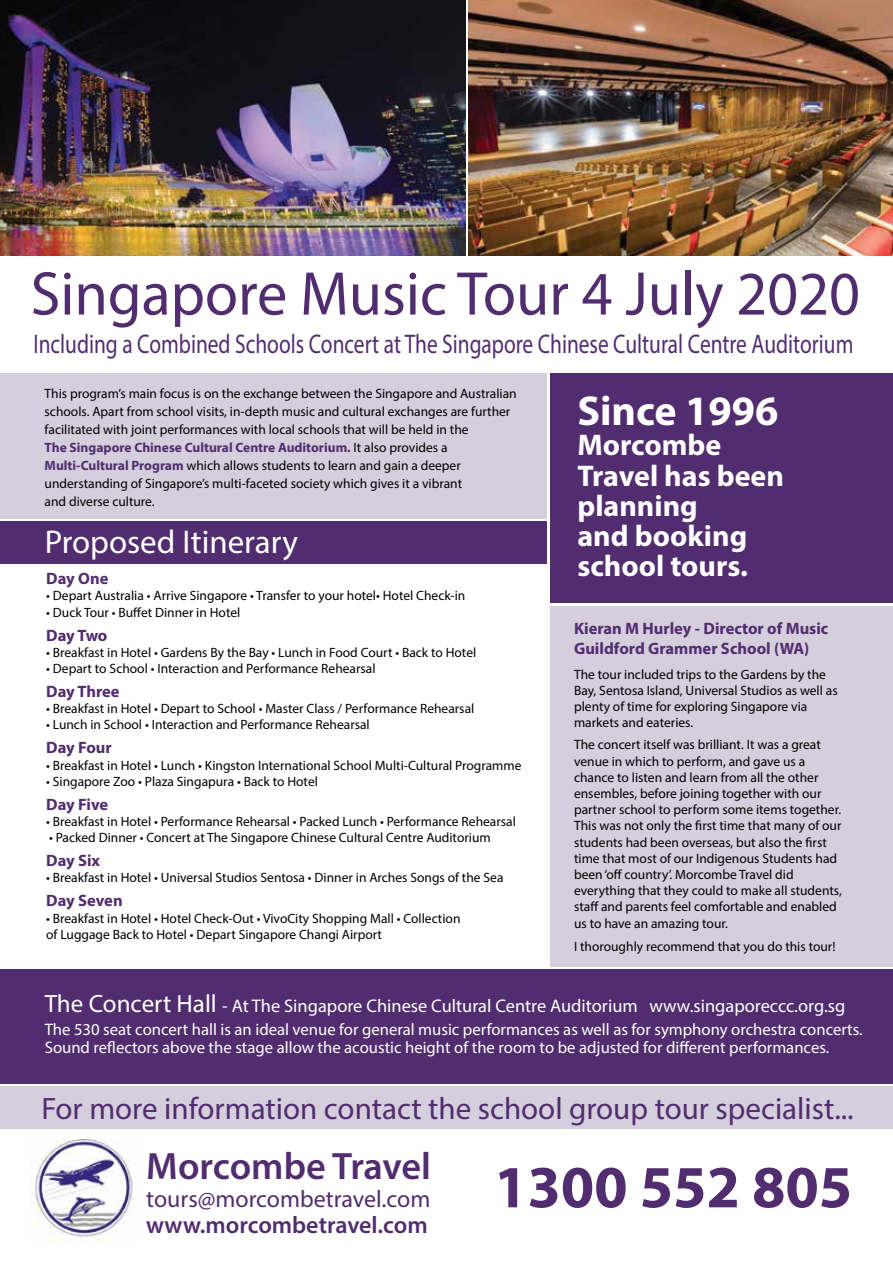
<style>
.page{position:relative;width:893px;height:1263px;background:#fff}
.page>*{position:absolute;margin:0;border:0;box-sizing:border-box;transform-origin:0 0}
.t1{font:62.25px "Myriad Pro";color:#512d6f}
.t2{font:700 60.15px "Myriad Pro";color:#512d6f}
.t3{font:700 42px "Myriad Pro";color:#fff}
.t4{font:600 38.25px "Myriad Pro";letter-spacing:-.005em;color:#512d6f}
.t5{font:33px "Myriad Pro";color:#fff}
.t6{font:31.05px "Myriad Pro";color:#512d6f}
.t7{font:700 30px/30.2px "Myriad Pro";color:#fff}
.t8{font:27px "Myriad Pro";color:#512d6f;scale:.79 1}
.t9{font:24px "Myriad Pro";color:#512d6f}
.t10{font:600 24px "Myriad Pro";color:#512d6f}
.t11{font:18.3px "Myriad Pro";color:#fff}
.t12{font:16.65px/18.3px "Myriad Pro";color:#fff}
.t13{font:700 16.5px/19.8px "Myriad Pro";color:#512d6f}
.t14{font:13.5px/16.2px "Myriad Pro";color:#000}
.s1{font-weight:700;color:#512d6f}
.s2{font-size:25.05px}
</style>
<div class="page">
<div style="left:550px;top:373px;width:343px;height:229px;background:#512d6f"></div>
<div style="left:550px;top:606px;width:343px;height:360px;background:#d4cedd"></div>
<div style="left:0;top:969px;width:893px;height:114px;background:#512d6f"></div>
<div style="left:0;top:521px;width:547px;height:43px;background:#512d6f"></div>
<div style="left:0;top:373px;width:547px;height:145px;background:#d4cedd"></div>
<div style="left:0;top:1086px;width:893px;height:42px;background:#d4cedd"></div>
<img style="left:469px;top:0;width:424px;height:255px">
<img style="left:0;top:0;width:466px;height:255px">
<img style="left:30px;top:1140px;width:103px;height:102px">
<h1 class="t1" style="left:31px;top:255px;width:831px">Singapore Music Tour 4 July 2020</h1>
<h3 class="t8" style="left:33px;top:328px;width:1039px">Including a Combined Schools Concert at The Singapore Chinese Cultural Centre Auditorium</h3>
<h3 class="t3" style="left:577px;top:384px;width:202px">Since 1996</h3>
<h3 class="t7" style="left:577px;top:429px;width:208px">Morcombe<br>Travel has been planning<br>and booking school tours.</h3>
<p class="t14" style="left:45px;top:384px;width:474px;line-height:18px">This program’s main focus is on the exchange between the Singapore and Australian schools. Apart from school visits, in-depth music and cultural exchanges are further facilitated with joint performances with local schools that will be held in the<br><span class="s1">The Singapore Chinese Cultural Centre Auditorium.</span> It also provides a <span class="s1">Multi-Cultural Program</span> which allows students to learn and gain a deeper understanding of Singapore’s multi-faceted society which gives it a vibrant<br>and diverse culture.</p>
<h3 class="t5" style="left:45px;top:521px;width:255px">Proposed Itinerary</h3>
<p class="t13" style="left:46px;top:568px;width:64px">Day One</p>
<p class="t14" style="left:46px;top:587px;width:421px">• Depart Australia • Arrive Singapore • Transfer to your hotel• Hotel Check-in</p>
<p class="t14" style="left:46px;top:604px;width:196px">• Duck Tour • Buffet Dinner in Hotel</p>
<p class="t13" style="left:46px;top:624px;width:63px">Day Two</p>
<p class="t14" style="left:46px;top:644px;width:432px">• Breakfast in Hotel • Gardens By the Bay • Lunch in Food Court • Back to Hotel</p>
<p class="t14" style="left:46px;top:660px;width:331px">• Depart to School • Interaction and Performance Rehearsal</p>
<p class="t13" style="left:46px;top:681px;width:75px">Day Three</p>
<p class="t14" style="left:46px;top:700px;width:430px">• Breakfast in Hotel • Depart to School • Master Class / Performance Rehearsal</p>
<p class="t14" style="left:46px;top:716px;width:325px">• Lunch in School • Interaction and Performance Rehearsal</p>
<p class="t13" style="left:46px;top:737px;width:67px">Day Four</p>
<p class="t14" style="left:46px;top:757px;width:477px">• Breakfast in Hotel • Lunch • Kingston International School Multi-Cultural Programme</p>
<p class="t14" style="left:46px;top:773px;width:273px">• Singapore Zoo • Plaza Singapura • Back to Hotel</p>
<p class="t13" style="left:46px;top:794px;width:64px">Day Five</p>
<p class="t14" style="left:46px;top:813px;width:471px">• Breakfast in Hotel • Performance Rehearsal • Packed Lunch • Performance Rehearsal</p>
<p class="t14" style="left:49px;top:829px;width:443px">• Packed Dinner • Concert at The Singapore Chinese Cultural Centre Auditorium</p>
<p class="t13" style="left:46px;top:850px;width:55px">Day Six</p>
<p class="t14" style="left:46px;top:869px;width:459px">• Breakfast in Hotel • Universal Studios Sentosa • Dinner in Arches Songs of the Sea</p>
<p class="t13" style="left:46px;top:890px;width:78px">Day Seven</p>
<p class="t14" style="left:46px;top:910px;width:416px">• Breakfast in Hotel • Hotel Check-Out • VivoCity Shopping Mall • Collection of Luggage Back to Hotel • Depart Singapore Changi Airport</p>
<p class="t13" style="left:574px;top:618px;width:256px">Kieran M Hurley - Director of Music<br>Guildford Grammer School (WA)</p>
<p class="t14" style="left:574px;top:666px;width:265px">The tour included trips to the Gardens by the Bay, Sentosa Island, Universal Studios as well as plenty of time for exploring Singapore via markets and eateries.</p>
<p class="t14" style="left:574px;top:737px;width:269px">The concert itself was brilliant. It was a great venue in which to perform, and gave us a chance to listen and learn from all the other ensembles, before joining together with our partner school to perform some items together.<br>This was not only the first time that many of our students had been overseas, but also the first time that most of our Indigenous Students had been ‘off country’. Morcombe Travel did everything that they could to make all students, staff and parents feel comfortable and enabled us to have an amazing tour.</p>
<p class="t14" style="left:574px;top:938px;width:263px">I thoroughly recommend that you do this tour!</p>
<h3 class="t11" style="left:45px;top:994px;width:802px"><span class="s2">The Concert Hall</span> - At The Singapore Chinese Cultural Centre Auditorium www.singaporeccc.org.sg</h3>
<p class="t12" style="left:45px;top:1020px;width:819px">The 530 seat concert hall is an ideal venue for general music performances as well as for symphony orchestra concerts.<br>Sound reflectors above the stage allow the acoustic height of the room to be adjusted for different performances.</p>
<h3 class="t6" style="left:41px;top:1090px;width:814px">For more information contact the school group tour specialist...</h3>
<h3 class="t4" style="left:146px;top:1142px;width:286px">Morcombe Travel</h3>
<h3 class="t9" style="left:146px;top:1184px;width:286px">tours@morcombetravel.com</h3>
<h3 class="t10" style="left:146px;top:1209px;width:283px">www.morcombetravel.com</h3>
<h2 class="t2" style="left:494px;top:1148px;width:360px">1300 552 805</h2>
</div>
